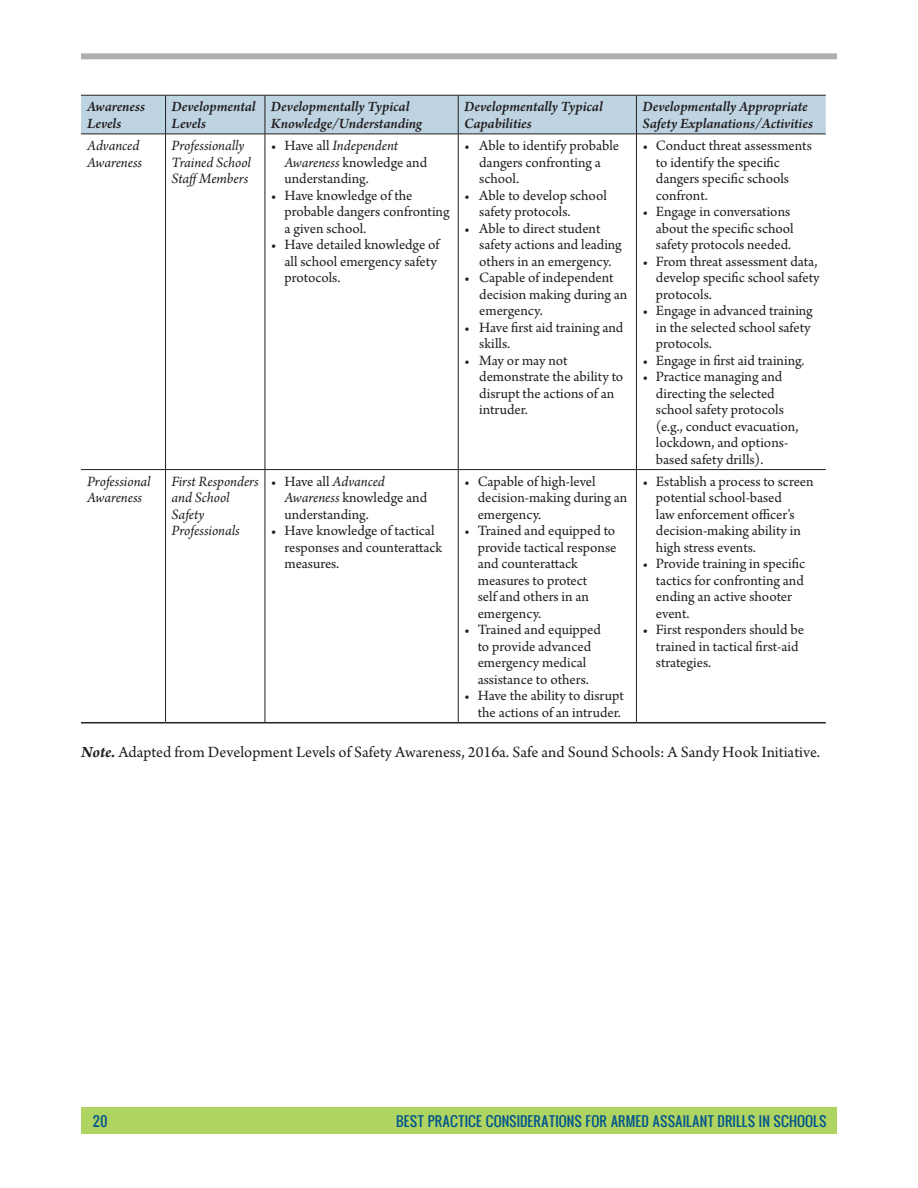
<style>
.page{position:relative;width:918px;height:1188px;background:#fff}
.page>*{position:absolute;margin:0;border:0;box-sizing:border-box;transform-origin:0 0}
.t1{font:16.5px "Arno Pro";color:#231f20}
.t2{font:15px/16.5px "Arno Pro";color:#231f20}
.t3{font:italic 600 15px/16.5px "Arno Pro";letter-spacing:-.005em;color:#231f20}
.t4{font:italic 15px/16.5px "Arno Pro";letter-spacing:-.005em;color:#231f20}
.t5{font:13.5px "Oswald";color:#00548c}
.s1{font-style:italic}
.s2{font-weight:700;font-style:italic}
</style>
<div class="page">
<div style="left:81px;top:96px;width:745px;height:38px;background:#bfd4e2"></div>
<hr style="left:81px;top:95px;width:85px;height:1px;background:#231f20">
<hr style="left:166px;top:95px;width:99px;height:1px;background:#231f20">
<hr style="left:165px;top:95px;width:1px;height:39px;background:#231f20">
<hr style="left:265px;top:95px;width:1px;height:39px;background:#231f20">
<hr style="left:458px;top:95px;width:1px;height:39px;background:#231f20">
<hr style="left:636px;top:95px;width:1px;height:39px;background:#231f20">
<hr style="left:81px;top:134px;width:85px;height:1px;background:#231f20">
<hr style="left:166px;top:134px;width:99px;height:1px;background:#231f20">
<hr style="left:265px;top:134px;width:193px;height:1px;background:#231f20">
<hr style="left:458px;top:134px;width:178px;height:1px;background:#231f20">
<hr style="left:636px;top:134px;width:190px;height:1px;background:#231f20">
<hr style="left:265px;top:95px;width:193px;height:1px;background:#231f20">
<hr style="left:458px;top:95px;width:178px;height:1px;background:#231f20">
<hr style="left:636px;top:95px;width:190px;height:1px;background:#231f20">
<hr style="left:165px;top:134px;width:1px;height:335px;background:#231f20">
<hr style="left:265px;top:134px;width:1px;height:335px;background:#231f20">
<hr style="left:458px;top:134px;width:1px;height:335px;background:#231f20">
<hr style="left:636px;top:134px;width:1px;height:335px;background:#231f20">
<hr style="left:81px;top:469px;width:85px;height:1px;background:#231f20">
<hr style="left:166px;top:469px;width:99px;height:1px;background:#231f20">
<hr style="left:165px;top:470px;width:1px;height:252px;background:#231f20">
<hr style="left:265px;top:469px;width:193px;height:1px;background:#231f20">
<hr style="left:265px;top:470px;width:1px;height:252px;background:#231f20">
<hr style="left:458px;top:469px;width:178px;height:1px;background:#231f20">
<hr style="left:458px;top:470px;width:1px;height:252px;background:#231f20">
<hr style="left:636px;top:469px;width:190px;height:1px;background:#231f20">
<hr style="left:636px;top:470px;width:1px;height:252px;background:#231f20">
<hr style="left:81px;top:722px;width:85px;height:1px;background:#231f20">
<hr style="left:166px;top:722px;width:99px;height:1px;background:#231f20">
<hr style="left:265px;top:722px;width:193px;height:1px;background:#231f20">
<hr style="left:458px;top:722px;width:178px;height:1px;background:#231f20">
<hr style="left:636px;top:722px;width:190px;height:1px;background:#231f20">
<div style="left:81px;top:53px;width:756px;height:6px;background:#aeafb3"></div>
<div style="left:81px;top:1107px;width:756px;height:27px;background:#b0d461"></div>
<p class="t3" style="left:87px;top:99px;width:59px">Awareness<br>Levels</p>
<p class="t3" style="left:172px;top:99px;width:85px">Developmental<br>Levels</p>
<p class="t3" style="left:271px;top:99px;width:153px">Developmentally Typical<br>Knowledge/Understanding</p>
<p class="t3" style="left:464px;top:99px;width:140px">Developmentally Typical<br>Capabilities</p>
<p class="t3" style="left:642px;top:99px;width:172px">Developmentally Appropriate<br>Safety Explanations/Activities</p>
<p class="t4" style="left:87px;top:138px;width:57px">Advanced<br>Awareness</p>
<p class="t4" style="left:172px;top:138px;width:81px">Professionally<br>Trained School<br>StaffMembers</p>
<p class="t2" style="left:284px;top:138px;width:144px;text-indent:-14px">• Have all <span class="s1">Independent<br>Awareness</span> knowledge and understanding.</p>
<p class="t2" style="left:284px;top:188px;width:167px;text-indent:-14px">• Have knowledge of the probable dangers confronting a given school.</p>
<p class="t2" style="left:284px;top:237px;width:157px;text-indent:-14px">• Have detailed knowledge of all school emergency safety protocols.</p>
<p class="t2" style="left:479px;top:138px;width:141px;text-indent:-15px">• Able to identify probable dangers confronting a school.</p>
<p class="t2" style="left:479px;top:188px;width:129px;text-indent:-15px">• Able to develop school safety protocols.</p>
<p class="t2" style="left:479px;top:221px;width:144px;text-indent:-15px">• Able to direct student safety actions and leading others in an emergency.</p>
<p class="t2" style="left:479px;top:270px;width:150px;text-indent:-15px">• Capable of independent decision making during an emergency.</p>
<p class="t2" style="left:479px;top:320px;width:146px;text-indent:-15px">• Have first aid training and skills.</p>
<p class="t2" style="left:479px;top:353px;width:146px;text-indent:-15px">• May or may not demonstrate the ability to disrupt the actions of an intruder.</p>
<p class="t2" style="left:656px;top:138px;width:157px;text-indent:-14px">• Conduct threat assessments to identify the specific dangers specific schools confront.</p>
<p class="t2" style="left:656px;top:204px;width:139px;text-indent:-14px">• Engage in conversations about the specific school safety protocols needed.</p>
<p class="t2" style="left:656px;top:254px;width:165px;text-indent:-14px">• From threat assessment data, develop specific school safety protocols.</p>
<p class="t2" style="left:656px;top:303px;width:158px;text-indent:-14px">• Engage in advanced training in the selected school safety protocols.</p>
<p class="t2" style="left:642px;top:353px;width:164px">• Engage in first aid training.</p>
<p class="t2" style="left:656px;top:369px;width:144px;text-indent:-14px">• Practice managing and directing the selected school safety protocols (e.g., conduct evacuation, lockdown, and options&shy;based safety drills).</p>
<p class="t4" style="left:87px;top:474px;width:65px">Professional<br>Awareness</p>
<p class="t4" style="left:172px;top:474px;width:89px">First Responders and School<br>Safety<br>Professionals</p>
<p class="t2" style="left:284px;top:474px;width:144px;text-indent:-14px">• Have all <span class="s1">Advanced<br>Awareness</span> knowledge and understanding.</p>
<p class="t2" style="left:284px;top:523px;width:159px;text-indent:-14px">• Have knowledge of tactical responses and counterattack measures.</p>
<p class="t2" style="left:478px;top:474px;width:151px;text-indent:-14px">• Capable of high-level decision-making during an emergency.</p>
<p class="t2" style="left:478px;top:523px;width:140px;text-indent:-14px">• Trained and equipped to provide tactical response and counterattack measures to protect<br>self and others in an emergency.</p>
<p class="t2" style="left:464px;top:622px;width:138px;text-align:center">• Trained and equipped to provide advanced emergency medical assistance to others.</p>
<p class="t2" style="left:464px;top:688px;width:161px;text-align:right">• Have the ability to disrupt the actions of an intruder.</p>
<p class="t2" style="left:656px;top:474px;width:159px;text-indent:-14px">• Establish a process to screen potential school-based<br>law enforcement officer’s decision-making ability in high stress events.</p>
<p class="t2" style="left:656px;top:556px;width:151px;text-indent:-14px">• Provide training in specific tactics for confronting and ending an active shooter event.</p>
<p class="t2" style="left:656px;top:622px;width:150px;text-indent:-14px">• First responders should be trained in tactical first-aid strategies.</p>
<p class="t1" style="left:81px;top:743px;width:741px"><span class="s2">Note.</span> Adapted from Development Levels of Safety Awareness, 2016a. Safe and Sound Schools: A Sandy Hook Initiative.</p>
<p class="t5" style="left:93px;top:1111px;width:16px">20</p>
<p class="t5" style="left:396px;top:1111px;width:432px">BEST PRACTICE CONSIDERATIONS FOR ARMED ASSAILANT DRILLS IN SCHOOLS</p>
</div>
